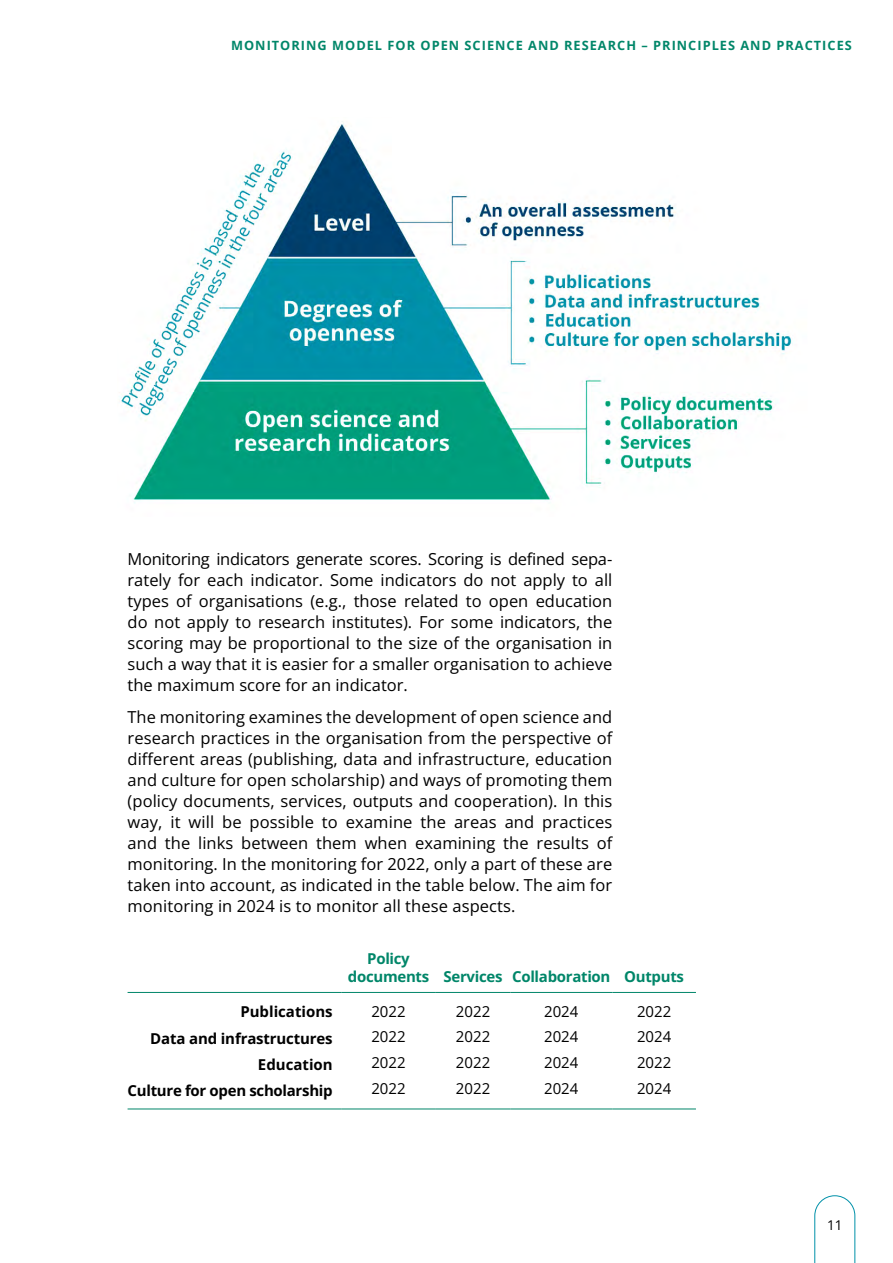
<style>
.page{position:relative;width:893px;height:1263px;background:#fff}
.page>*{position:absolute;margin:0;border:0;box-sizing:border-box;transform-origin:0 0}
.P_Leipäteksti_SIS{font:16.5px/21px "Open Sans";letter-spacing:.005em;color:#000;text-align:justify}
.P_Leipäteksti{font:16.5px/21px "Open Sans";color:#000;text-align:justify}
.Taulukko_vasen{font:700 15px "Open Sans";letter-spacing:-.01em;color:#000}
.Taulukko_vasen-2{font:15px "Open Sans";color:#000}
.Taulukko_vasen-3{font:700 15px/18px "Open Sans";letter-spacing:-.02em;color:#008669;text-align:center}
.t1{font:13.5px "Open Sans";color:#000}
.t2{font:700 12.75px "Open Sans";letter-spacing:.08em;color:#008669}
</style>
<div class="page">
<svg style="left:814px;top:1195px;width:41px;height:68px"></svg>
<img style="left:119px;top:121px;width:674px;height:382px">
<hr style="left:128px;top:992px;width:213px;height:1px;background:#008669">
<hr style="left:341px;top:992px;width:95px;height:1px;background:#008669">
<hr style="left:436px;top:992px;width:74px;height:1px;background:#008669">
<hr style="left:510px;top:992px;width:102px;height:1px;background:#008669">
<hr style="left:612px;top:992px;width:84px;height:1px;background:#008669">
<hr style="left:128px;top:1108px;width:213px;height:1px;background:#008669">
<hr style="left:341px;top:1108px;width:95px;height:1px;background:#008669">
<hr style="left:436px;top:1108px;width:74px;height:1px;background:#008669">
<hr style="left:510px;top:1108px;width:102px;height:1px;background:#008669">
<hr style="left:612px;top:1108px;width:84px;height:1px;background:#008669">
<p class="t2" style="left:231px;top:37px;width:622px">MONITORING MODEL FOR OPEN SCIENCE AND RESEARCH – PRINCIPLES AND PRACTICES</p>
<p class="P_Leipäteksti" style="left:128px;top:548px;width:486px">Monitoring indicators generate scores. Scoring is defined sepa&shy;rately for each indicator. Some indicators do not apply to all types of organisations (e.g., those related to open education do not apply to research institutes). For some indicators, the scoring may be proportional to the size of the organisation in such a way that it is easier for a smaller organisation to achieve the maximum score for an indicator.</p>
<p class="P_Leipäteksti_SIS" style="left:128px;top:706px;width:486px">The monitoring examines the development of open science and research practices in the organisation from the perspective of different areas (publishing, data and infrastructure, education and culture for open scholarship) and ways of promoting them (policy documents, services, outputs and cooperation). In this way, it will be possible to examine the areas and practices and the links between them when examining the results of monitoring. In the monitoring for 2022, only a part of these are taken into account, as indicated in the table below. The aim for monitoring in 2024 is to monitor all these aspects.</p>
<p class="Taulukko_vasen-3" style="left:348px;top:949px;width:83px">Policy documents</p>
<p class="Taulukko_vasen-3" style="left:444px;top:967px;width:60px">Services</p>
<p class="Taulukko_vasen-3" style="left:512px;top:967px;width:100px">Collaboration</p>
<p class="Taulukko_vasen-3" style="left:624px;top:967px;width:61px">Outputs</p>
<p class="Taulukko_vasen" style="left:240px;top:1002px;width:94px">Publications</p>
<p class="Taulukko_vasen-2" style="left:371px;top:1002px;width:36px">2022</p>
<p class="Taulukko_vasen-2" style="left:456px;top:1002px;width:36px">2022</p>
<p class="Taulukko_vasen-2" style="left:544px;top:1002px;width:36px">2024</p>
<p class="Taulukko_vasen-2" style="left:637px;top:1002px;width:36px">2022</p>
<p class="Taulukko_vasen" style="left:150px;top:1028px;width:184px">Data and infrastructures</p>
<p class="Taulukko_vasen-2" style="left:371px;top:1026px;width:36px">2022</p>
<p class="Taulukko_vasen-2" style="left:456px;top:1026px;width:36px">2022</p>
<p class="Taulukko_vasen-2" style="left:544px;top:1026px;width:36px">2024</p>
<p class="Taulukko_vasen-2" style="left:637px;top:1026px;width:36px">2024</p>
<p class="Taulukko_vasen" style="left:258px;top:1054px;width:76px">Education</p>
<p class="Taulukko_vasen-2" style="left:371px;top:1052px;width:36px">2022</p>
<p class="Taulukko_vasen-2" style="left:456px;top:1052px;width:36px">2022</p>
<p class="Taulukko_vasen-2" style="left:544px;top:1052px;width:36px">2024</p>
<p class="Taulukko_vasen-2" style="left:637px;top:1052px;width:36px">2022</p>
<p class="Taulukko_vasen" style="left:128px;top:1080px;width:207px">Culture for open scholarship</p>
<p class="Taulukko_vasen-2" style="left:371px;top:1079px;width:36px">2022</p>
<p class="Taulukko_vasen-2" style="left:456px;top:1079px;width:36px">2022</p>
<p class="Taulukko_vasen-2" style="left:544px;top:1079px;width:36px">2024</p>
<p class="Taulukko_vasen-2" style="left:637px;top:1079px;width:36px">2024</p>
<p class="t1" style="left:827px;top:1216px;width:17px">11</p>
</div>
